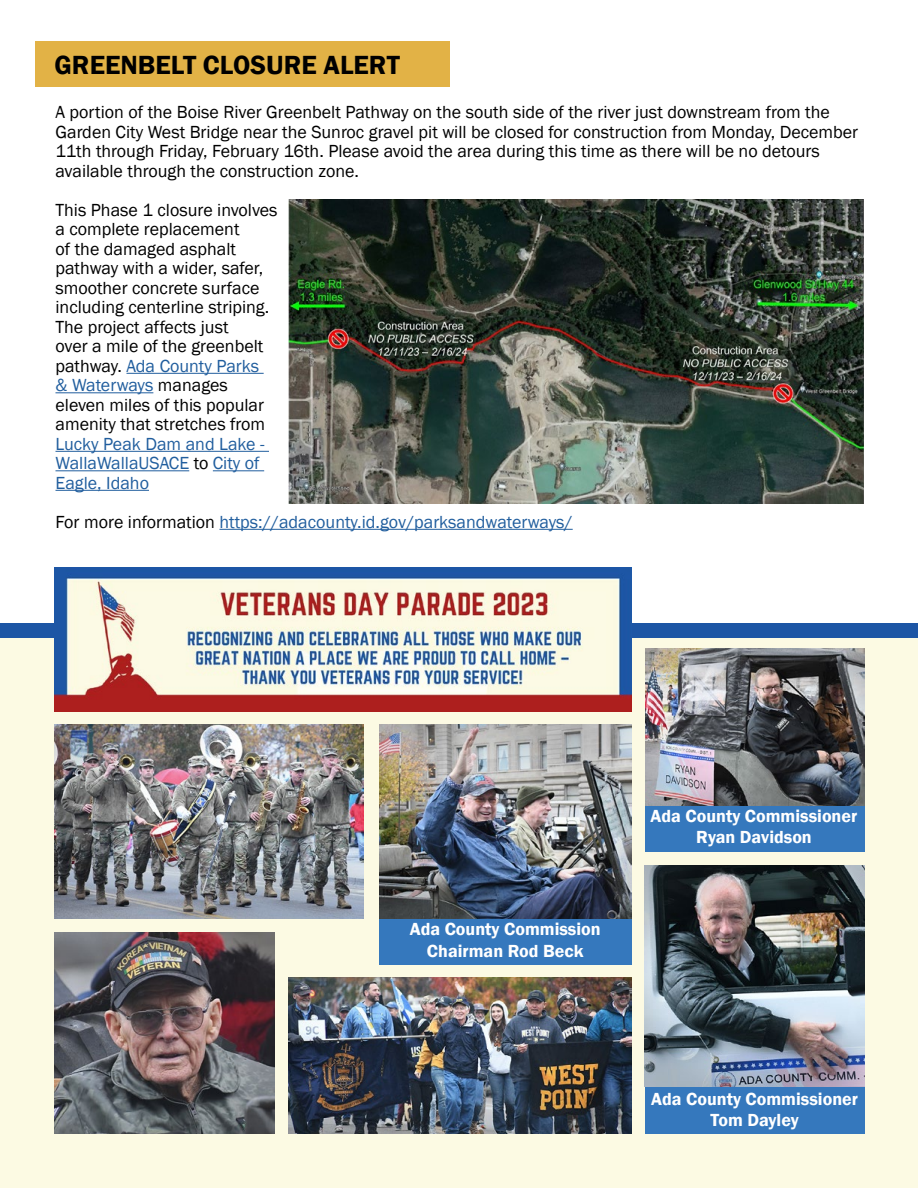
<style>
.page{position:relative;width:918px;height:1188px;background:#fff}
.page>*{position:absolute;margin:0;border:0;box-sizing:border-box;transform-origin:0 0}
.t1{font:600 27px "Franklin Gothic";color:#000}
.t2{font:18px/19.5px "Franklin Gothic";color:#000}
.t3{font:18px/19.5px "Franklin Gothic";color:#215e9e}
.t4{font:600 18px/21.6px "Franklin Gothic";color:#fff;text-align:center}
.s1{color:#215e9e}
.s2{color:#000}
</style>
<div class="page">
<div style="left:0;top:630px;width:918px;height:558px;background:#fcfae3"></div>
<div style="left:645px;top:805px;width:220px;height:47px;background:#3578bd"></div>
<div style="left:379px;top:918px;width:252px;height:47px;background:#3578bd"></div>
<div style="left:645px;top:1087px;width:220px;height:47px;background:#3578bd"></div>
<hr style="left:126px;top:373px;width:138px;height:1px;background:#215e9e">
<hr style="left:56px;top:392px;width:97px;height:1px;background:#215e9e">
<hr style="left:56px;top:451px;width:213px;height:1px;background:#215e9e">
<hr style="left:56px;top:470px;width:133px;height:1px;background:#215e9e">
<hr style="left:213px;top:470px;width:51px;height:1px;background:#215e9e">
<hr style="left:56px;top:490px;width:93px;height:1px;background:#215e9e">
<hr style="left:219px;top:529px;width:354px;height:1px;background:#215e9e">
<div style="left:35px;top:41px;width:414px;height:45px;background:#e2b246"></div>
<img style="left:289px;top:200px;width:575px;height:303px">
<img style="left:54px;top:933px;width:220px;height:201px">
<img style="left:54px;top:725px;width:310px;height:193px">
<img style="left:379px;top:725px;width:252px;height:193px">
<img style="left:645px;top:865px;width:220px;height:222px">
<img style="left:645px;top:648px;width:220px;height:157px">
<img style="left:288px;top:977px;width:343px;height:157px">
<div style="left:0;top:623px;width:918px;height:15px;background:#1d56a5"></div>
<img style="left:54px;top:567px;width:577px;height:144px">
<h1 class="t1" style="left:55px;top:48px;width:347px">GREENBELT CLOSURE ALERT</h1>
<p class="t2" style="left:56px;top:103px;width:804px">A portion of the Boise River Greenbelt Pathway on the south side of the river just downstream from the Garden City West Bridge near the Sunroc gravel pit will be closed for construction from Monday, December 11th through Friday, February 16th. Please avoid the area during this time as there will be no detours available through the construction zone.</p>
<p class="t2" style="left:56px;top:201px;width:224px">This Phase 1 closure involves a complete replacement<br>of the damaged asphalt pathway with a wider, safer, smoother concrete surface including centerline striping.<br>The project affects just<br>over a mile of the greenbelt pathway. <span class="s1">Ada County Parks<br>&amp; Waterways</span> manages eleven miles of this popular amenity that stretches from</p>
<p class="t3" style="left:56px;top:435px;width:211px">Lucky Peak Dam and Lake -<br>WallaWallaUSACE <span class="s2">to</span> City of<br>Eagle, Idaho</p>
<p class="t3" style="left:56px;top:513px;width:519px"><span class="s2">For more information</span> https://adacounty.id.gov/parksandwaterways/</p>
<p class="t4" style="left:410px;top:919px;width:192px">Ada County Commission<br>Chairman Rod Beck</p>
<p class="t4" style="left:651px;top:805px;width:208px">Ada County Commissioner<br>Ryan Davidson</p>
<p class="t4" style="left:651px;top:1088px;width:208px">Ada County Commissioner<br>Tom Dayley</p>
</div>
